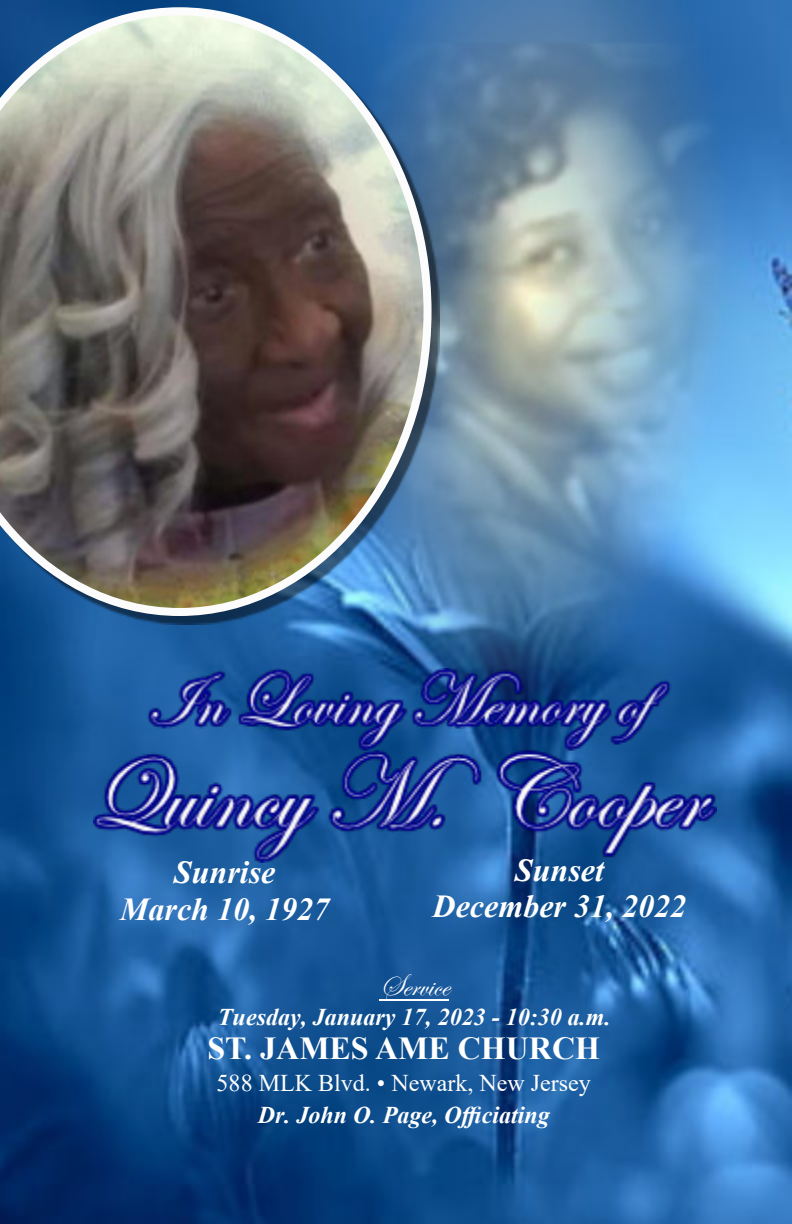
<style>
.page{position:relative;width:792px;height:1224px;background:#fff}
.page>*{position:absolute;margin:0;border:0;box-sizing:border-box;transform-origin:0 0}
.t1{font:italic 700 32px/36.8px "Times New Roman";color:#fff;text-align:center}
.t2{font:700 32px "Times New Roman";color:#fff}
.t3{font:32px "Edwardian Script ITC";color:#fff}
.t4{font:italic 700 24px "Times New Roman";color:#fff}
.t5{font:24px "Times New Roman";color:#fff}
</style>
<div class="page">
<img style="left:0;top:0;width:792px;height:1224px">
<hr style="left:380px;top:999px;width:69px;height:1px;background:#fff">
<img style="left:332px;top:0;width:396px;height:713px">
<img style="left:0;top:15px;width:440px;height:609px">
<img style="left:0;top:7px;width:432px;height:609px">
<img style="left:93px;top:669px;width:623px;height:193px">
<h1 class="t1" style="left:120px;top:857px;width:211px">Sunrise<br>March 10, 1927</h1>
<h1 class="t1" style="left:433px;top:855px;width:255px">Sunset<br>December 31, 2022</h1>
<h1 class="t3" style="left:380px;top:968px;width:71px">Service</h1>
<p class="t4" style="left:218px;top:1008px;width:394px">Tuesday, January 17, 2023 - 10:30 a.m.</p>
<h1 class="t2" style="left:207px;top:1037px;width:394px">ST. JAMES AME CHURCH</h1>
<p class="t5" style="left:217px;top:1074px;width:376px">588 MLK Blvd. • Newark, New Jersey</p>
<p class="t4" style="left:258px;top:1107px;width:293px">Dr. John O. Page, Officiating</p>
</div>
